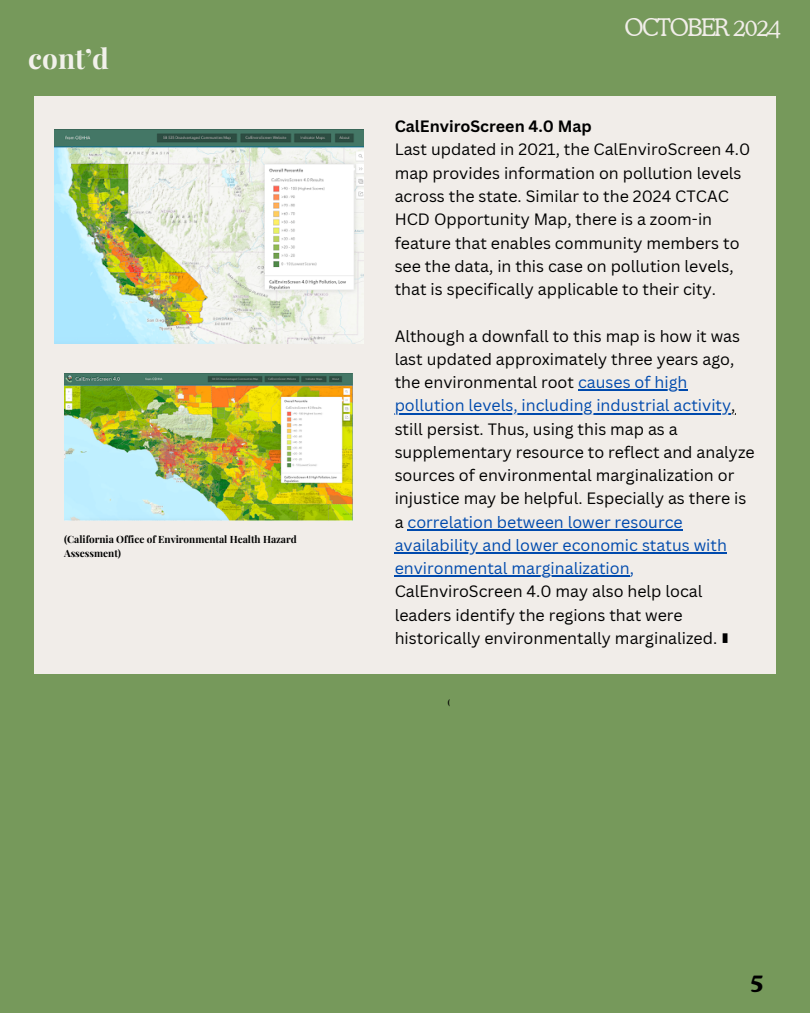
<style>
.page{position:relative;width:810px;height:1013px;background:#fff}
.page>*{position:absolute;margin:0;border:0;box-sizing:border-box;transform-origin:0 0}
.t1{font:700 28px "Playfair Display";color:#f2f1eb}
.t2{font:300 24.1px "Cooper BT";letter-spacing:-.055em;color:#f1ede9}
.t3{font:700 23px "Cooper BT";color:#000}
.t4{font:16px/23.2px "Canva Sans";color:#000}
.t5{font:16px "Canva Sans";color:#004aad}
.t6{font:700 10px/14.2px "Playfair Display";color:#000}
.t7{font:700 7.4px "Playfair Display";color:#000}
.s1{font-weight:700}
.s2{color:#004aad}
.s3{color:#000}
.s4{font-family:"Free Sans"}
</style>
<div class="page">
<div style="left:0;top:0;width:810px;height:1012px;background:#76995b"></div>
<div style="left:34px;top:96px;width:742px;height:577px;background:#f1ede9"></div>
<img style="left:64px;top:373px;width:289px;height:147px">
<img style="left:54px;top:129px;width:309px;height:214px">
<hr style="left:578px;top:389px;width:110px;height:2px;background:#004aad">
<hr style="left:395px;top:413px;width:336px;height:1px;background:#004aad">
<hr style="left:408px;top:529px;width:275px;height:1px;background:#004aad">
<hr style="left:395px;top:552px;width:332px;height:2px;background:#004aad">
<hr style="left:395px;top:575px;width:235px;height:2px;background:#004aad">
<h1 class="t1" style="left:28px;top:39px;width:82px">cont’d</h1>
<p class="t6" style="left:64px;top:531px;width:234px">(California Office of Environmental Health Hazard<br>Assessment)</p>
<h2 class="t2" style="left:624px;top:13px;width:158px">OCTOBER 2024</h2>
<p class="t4" style="left:395px;top:114px;width:357px"><span class="s1">CalEnviroScreen 4.0 Map<br></span>Last updated in 2021, the CalEnviroScreen 4.0 map provides information on pollution levels across the state. Similar to the 2024 CTCAC HCD Opportunity Map, there is a zoom-in feature that enables community members to see the data, in this case on pollution levels, that is specifically applicable to their city.</p>
<p class="t4" style="left:395px;top:324px;width:347px">Although a downfall to this map is how it was last updated approximately three years ago, the environmental root <span class="s2">causes of high</span></p>
<h3 class="t5" style="left:395px;top:394px;width:342px">pollution levels, including industrial activity<span class="s3">,</span></h3>
<h3 class="t4" style="left:395px;top:417px;width:362px">still persist. Thus, using this map as a supplementary resource to reflect and analyze sources of environmental marginalization or injustice may be helpful. Especially as there is a <span class="s2">correlation between lower resource</span></h3>
<p class="t5" style="left:395px;top:534px;width:334px">availability and lower economic status with</p>
<p class="t4" style="left:395px;top:556px;width:336px"><span class="s2">environmental marginalization, </span>CalEnviroScreen 4.0 may also help local leaders identify the regions that were historically environmentally marginalized. <span class="s4">∎</span></p>
<p class="t7" style="left:448px;top:697px;width:4px">(</p>
<h3 class="t3" style="left:750px;top:967px;width:15px">5</h3>
</div>
